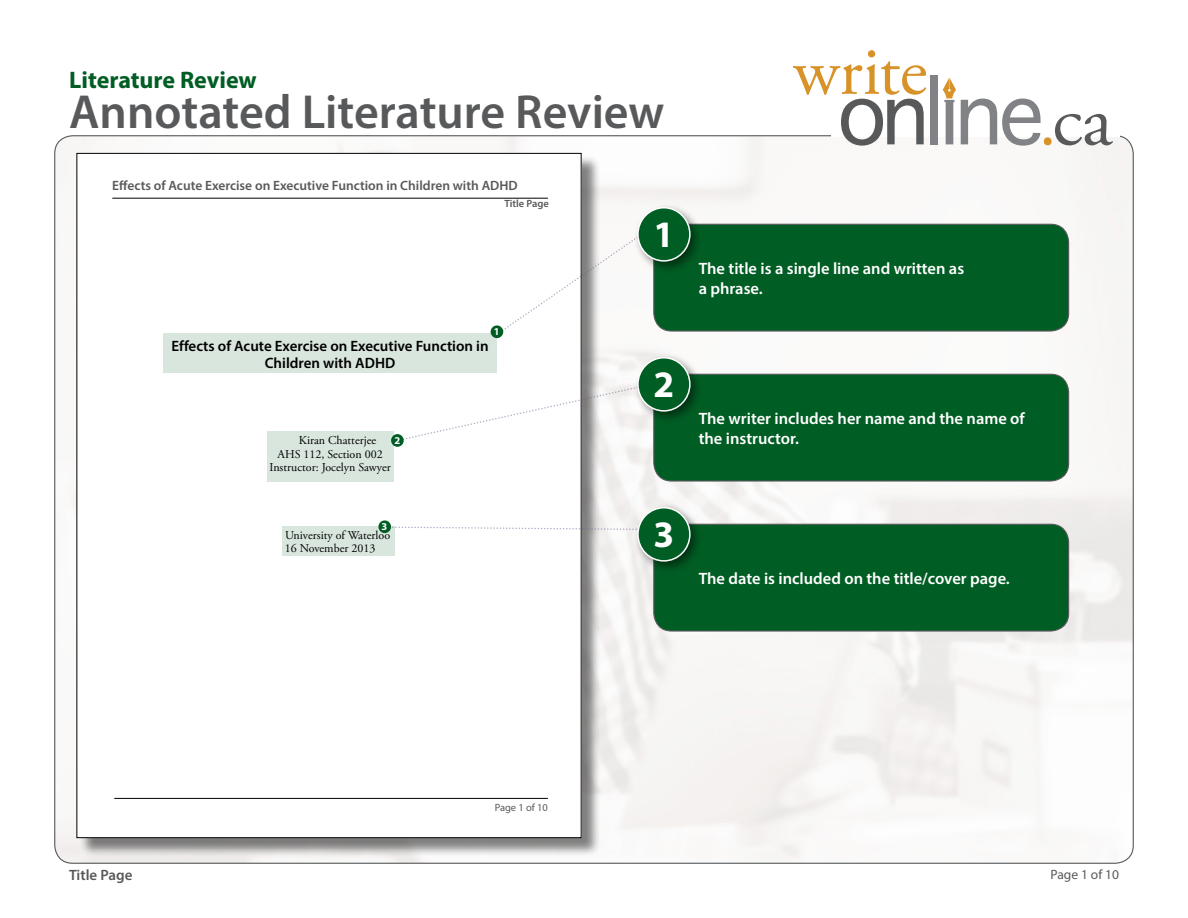
<style>
.page{position:relative;width:1188px;height:918px;background:#fff}
.page>*{position:absolute;margin:0;border:0;box-sizing:border-box;transform-origin:0 0}
.t1{font:69.9px "Adobe Garamond Pro";color:#d89328}
.t2{font:600 48px "Myriad Pro";color:#58595b}
.Circletext-large{font:700 37.5px "Myriad Pro";color:#fff}
.t3{font:700 24px "Myriad Pro";color:#005d23}
.Paragraph_Text_-_Lar{font:600 16.5px/19.5px "Myriad Pro";color:#fff}
.Paper_Section_Title{font:600 15px/16.5px "Myriad Pro";color:#000;text-align:center}
.Running_Section_Head{font:600 15px "Myriad Pro";color:#58595b}
.Paper_Title{font:600 13.5px "Myriad Pro";color:#58595b}
.Page_Numbers{font:13.5px "Myriad Pro";color:#58595b}
.t4{font:12px/13.5px "Adobe Garamond Pro";color:#000}
.Paper_Section_Title-2{font:600 10.5px "Myriad Pro";color:#58595b}
.Paper_Page_Numbers{font:10.5px "Myriad Pro";color:#58595b}
.Circletext-Small{font:700 10.5px "Myriad Pro";color:#fff}
</style>
<div class="page">
<img style="left:55px;top:136px;width:1078px;height:727px">
<div style="left:832px;top:54px;width:288px;height:83px;background:#fff"></div>
<div style="left:868px;top:50px;width:7px;height:7px;background:#d89328;border-radius:50%"></div>
<div style="left:930px;top:75px;width:8px;height:69px;background:#808285"></div>
<svg style="left:1055px;top:114px;width:58px;height:31px"></svg>
<svg style="left:793px;top:61px;width:133px;height:85px"></svg>
<svg style="left:943px;top:78px;width:98px;height:68px"></svg>
<div style="left:78px;top:155px;width:522px;height:702px;background:#000;opacity:.49"></div>
<div style="left:77px;top:153px;width:504px;height:685px;background:#fff"></div>
<hr style="left:112px;top:198px;width:436px;height:1px;background:#000">
<hr style="left:114px;top:798px;width:434px;height:1px;background:#000">
<svg style="left:394px;top:386px;width:244px;height:57px"></svg>
<svg style="left:394px;top:526px;width:240px;height:5px"></svg>
<svg style="left:502px;top:237px;width:136px;height:99px"></svg>
<div style="left:163px;top:333px;width:334px;height:40px;background:#d9e6de"></div>
<div style="left:268px;top:431px;width:126px;height:51px;background:#d9e6de"></div>
<div style="left:282px;top:526px;width:112px;height:30px;background:#d9e6de"></div>
<div style="left:654px;top:224px;width:415px;height:107px;background:#005d23;border-radius:18px"></div>
<div style="left:653px;top:224px;width:416px;height:108px;border:1px solid #58595b;border-radius:18px"></div>
<div style="left:491px;top:325px;width:12px;height:13px;background:#005d23;border-radius:50%"></div>
<div style="left:634px;top:204px;width:70px;height:70px;background:#000;opacity:.46"></div>
<div style="left:638px;top:208px;width:52px;height:53px;background:#005d23;border-radius:50%"></div>
<div style="left:637px;top:207px;width:54px;height:55px;border:2px solid #fff;border-radius:50%"></div>
<div style="left:654px;top:374px;width:415px;height:107px;background:#005d23;border-radius:18px"></div>
<div style="left:653px;top:374px;width:416px;height:108px;border:1px solid #58595b;border-radius:18px"></div>
<div style="left:634px;top:354px;width:70px;height:70px;background:#000;opacity:.46"></div>
<div style="left:638px;top:358px;width:52px;height:53px;background:#005d23;border-radius:50%"></div>
<div style="left:637px;top:357px;width:54px;height:55px;border:2px solid #fff;border-radius:50%"></div>
<div style="left:654px;top:524px;width:415px;height:107px;background:#005d23;border-radius:18px"></div>
<div style="left:653px;top:524px;width:416px;height:108px;border:1px solid #58595b;border-radius:18px"></div>
<div style="left:634px;top:504px;width:70px;height:70px;background:#000;opacity:.46"></div>
<div style="left:638px;top:508px;width:52px;height:53px;background:#005d23;border-radius:50%"></div>
<div style="left:637px;top:507px;width:54px;height:55px;border:2px solid #fff;border-radius:50%"></div>
<div style="left:391px;top:434px;width:13px;height:13px;background:#005d23;border-radius:50%"></div>
<div style="left:378px;top:520px;width:13px;height:13px;background:#005d23;border-radius:50%"></div>
<h3 class="t3" style="left:69px;top:64px;width:189px">Literature Review</h3>
<h2 class="t2" style="left:69px;top:82px;width:597px">Annotated Literature Review</h2>
<p class="Paper_Title" style="left:112px;top:177px;width:407px">Effects of Acute Exercise on Executive Function in Children with ADHD</p>
<p class="Paper_Section_Title-2" style="left:505px;top:197px;width:46px">Title Page</p>
<p class="Circletext-Small" style="left:494px;top:325px;width:7px">1</p>
<p class="Paper_Section_Title" style="left:172px;top:337px;width:319px">Effects of Acute Exercise on Executive Function in<br>Children with ADHD</p>
<p class="t4" style="left:299px;top:434px;width:79px">Kiran Chatterjee</p>
<p class="t4" style="left:278px;top:448px;width:107px">AHS 112, Section 002</p>
<p class="t4" style="left:269px;top:461px;width:123px">Instructor: Jocelyn Sawyer</p>
<p class="Circletext-Small" style="left:394px;top:433px;width:7px">2</p>
<p class="Circletext-Small" style="left:382px;top:520px;width:7px">3</p>
<p class="t4" style="left:285px;top:529px;width:107px">University of Waterloo<br>16 November 2013</p>
<p class="Circletext-large" style="left:653px;top:210px;width:22px">1</p>
<p class="Circletext-large" style="left:653px;top:360px;width:22px">2</p>
<p class="Circletext-large" style="left:653px;top:510px;width:22px">3</p>
<h1 class="t1" style="left:1039px;top:80px;width:19px">.</h1>
<p class="Paragraph_Text_-_Lar" style="left:699px;top:258px;width:267px">The title is a single line and written as a phrase.</p>
<p class="Paragraph_Text_-_Lar" style="left:699px;top:408px;width:328px">The writer includes her name and the name of the instructor.</p>
<p class="Paragraph_Text_-_Lar" style="left:699px;top:568px;width:313px">The date is included on the title/cover page.</p>
<p class="Paper_Page_Numbers" style="left:495px;top:801px;width:55px">Page 1 of 10</p>
<p class="Running_Section_Head" style="left:69px;top:865px;width:65px">Title Page</p>
<p class="Page_Numbers" style="left:1051px;top:866px;width:70px">Page 1 of 10</p>
</div>
